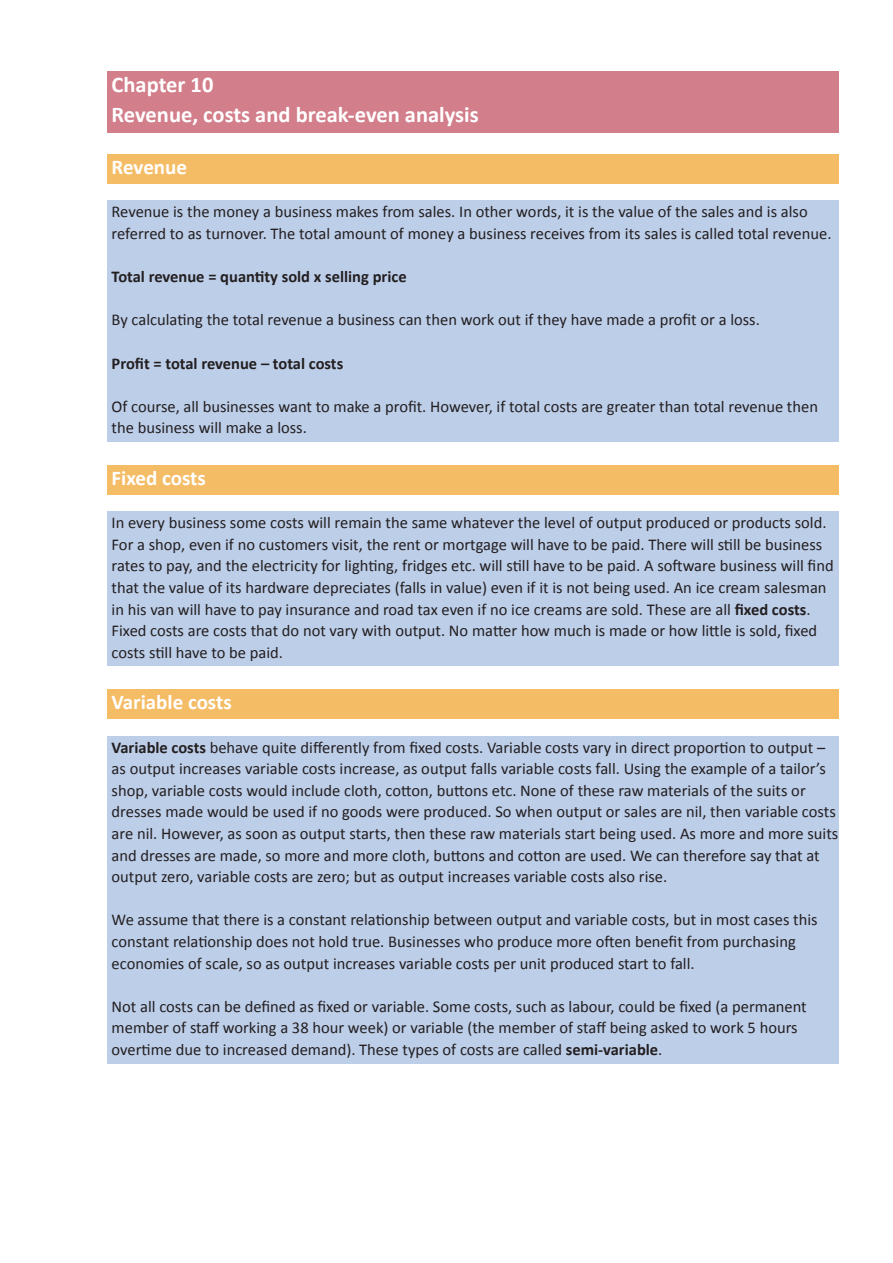
<style>
.page{position:relative;width:893px;height:1263px;background:#fff}
.page>*{position:absolute;margin:0;border:0;box-sizing:border-box;transform-origin:0 0}
.a_heading{font:700 22.5px "Calibri";color:#fff}
.b_heading{font:700 21px "Calibri";color:#fff}
.articles{font:16.5px/21.6px "Calibri";color:#231f20}
.articles-2{font:700 16.5px "Calibri";color:#231f20}
.s1{font-weight:700}
</style>
<div class="page">
<div style="left:107px;top:71px;width:732px;height:31px;background:#d27e8b"></div>
<div style="left:107px;top:101px;width:732px;height:31px;background:#d27e8b"></div>
<div style="left:107px;top:154px;width:732px;height:30px;background:#f5bc66"></div>
<div style="left:107px;top:201px;width:732px;height:46px;background:#bdcee9"></div>
<div style="left:107px;top:244px;width:732px;height:25px;background:#bdcee9"></div>
<div style="left:107px;top:265px;width:732px;height:25px;background:#bdcee9"></div>
<div style="left:107px;top:287px;width:732px;height:25px;background:#bdcee9"></div>
<div style="left:107px;top:309px;width:732px;height:25px;background:#bdcee9"></div>
<div style="left:107px;top:330px;width:732px;height:25px;background:#bdcee9"></div>
<div style="left:107px;top:352px;width:732px;height:25px;background:#bdcee9"></div>
<div style="left:107px;top:373px;width:732px;height:25px;background:#bdcee9"></div>
<div style="left:107px;top:395px;width:732px;height:47px;background:#bdcee9"></div>
<div style="left:107px;top:465px;width:732px;height:29px;background:#f5bc66"></div>
<div style="left:107px;top:511px;width:732px;height:155px;background:#bdcee9"></div>
<div style="left:107px;top:689px;width:732px;height:30px;background:#f5bc66"></div>
<div style="left:107px;top:736px;width:732px;height:154px;background:#bdcee9"></div>
<div style="left:107px;top:887px;width:732px;height:25px;background:#bdcee9"></div>
<div style="left:107px;top:909px;width:732px;height:68px;background:#bdcee9"></div>
<div style="left:107px;top:973px;width:732px;height:25px;background:#bdcee9"></div>
<div style="left:107px;top:995px;width:732px;height:68px;background:#bdcee9"></div>
<p class="a_heading" style="left:112px;top:71px;width:103px">Chapter 10</p>
<p class="a_heading" style="left:112px;top:101px;width:369px">Revenue, costs and break-even analysis</p>
<p class="b_heading" style="left:112px;top:154px;width:77px">Revenue</p>
<p class="articles" style="left:112px;top:200px;width:721px">Revenue is the money a business makes from sales. In other words, it is the value of the sales and is also referred to as turnover. The total amount of money a business receives from its sales is called total revenue.</p>
<p class="articles-2" style="left:112px;top:266px;width:296px">Total revenue = quantity sold x selling price</p>
<p class="articles" style="left:112px;top:308px;width:650px">By calculating the total revenue a business can then work out if they have made a profit or a loss.</p>
<p class="articles-2" style="left:112px;top:353px;width:233px">Profit = total revenue – total costs</p>
<p class="articles" style="left:112px;top:395px;width:708px">Of course, all businesses want to make a profit. However, if total costs are greater than total revenue then the business will make a loss.</p>
<p class="b_heading" style="left:112px;top:465px;width:96px">Fixed costs</p>
<p class="articles" style="left:112px;top:511px;width:724px">In every business some costs will remain the same whatever the level of output produced or products sold.<br>For a shop, even if no customers visit, the rent or mortgage will have to be paid. There will still be business rates to pay, and the electricity for lighting, fridges etc. will still have to be paid. A software business will find that the value of its hardware depreciates (falls in value) even if it is not being used. An ice cream salesman in his van will have to pay insurance and road tax even if no ice creams are sold. These are all <span class="s1">fixed costs</span>.<br>Fixed costs are costs that do not vary with output. No matter how much is made or how little is sold, fixed costs still have to be paid.</p>
<p class="b_heading" style="left:112px;top:689px;width:122px">Variable costs</p>
<p class="articles" style="left:112px;top:735px;width:728px"><span class="s1">Variable costs</span> behave quite differently from fixed costs. Variable costs vary in direct proportion to output – as output increases variable costs increase, as output falls variable costs fall. Using the example of a tailor’s shop, variable costs would include cloth, cotton, buttons etc. None of these raw materials of the suits or dresses made would be used if no goods were produced. So when output or sales are nil, then variable costs are nil. However, as soon as output starts, then these raw materials start being used. As more and more suits and dresses are made, so more and more cloth, buttons and cotton are used. We can therefore say that at output zero, variable costs are zero; but as output increases variable costs also rise.</p>
<p class="articles" style="left:112px;top:908px;width:707px">We assume that there is a constant relationship between output and variable costs, but in most cases this constant relationship does not hold true. Businesses who produce more often benefit from purchasing economies of scale, so as output increases variable costs per unit produced start to fall.</p>
<p class="articles" style="left:112px;top:995px;width:697px">Not all costs can be defined as fixed or variable. Some costs, such as labour, could be fixed (a permanent member of staff working a 38 hour week) or variable (the member of staff being asked to work 5 hours overtime due to increased demand). These types of costs are called <span class="s1">semi-variable</span>.</p>
</div>
